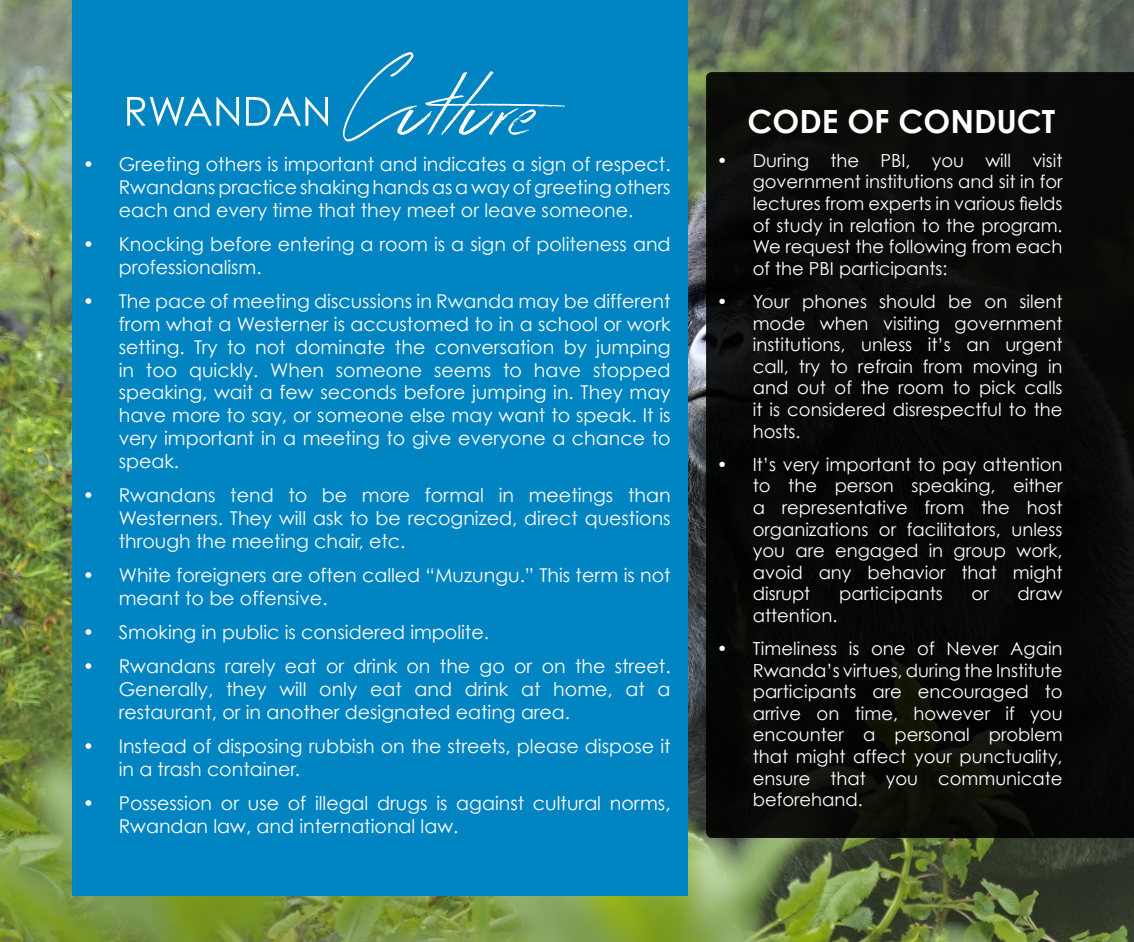
<style>
.page{position:relative;width:1134px;height:942px;background:#fff}
.page>*{position:absolute;margin:0;border:0;box-sizing:border-box;transform-origin:0 0}
.t1{font:700 32px "Century Gothic";color:#fff}
.t2{font:19px/22.8px "Century Gothic";color:#fff;text-align:justify}
.t3{font:18px/21.6px "Century Gothic";color:#fff;text-align:justify}
</style>
<div class="page">
<img style="left:0;top:0;width:1134px;height:941px">
<svg style="left:706px;top:72px;width:428px;height:765px;background:#080908"></svg>
<div style="left:72px;top:0;width:616px;height:895px;background:#0084c2"></div>
<svg style="left:127px;top:97px;width:201px;height:29px"></svg>
<svg style="left:343px;top:52px;width:222px;height:89px"></svg>
<p class="t2" style="left:119px;top:153px;width:553px;text-indent:-36px">• Greeting others is important and indicates a sign of respect.<br>Rwandans practice shaking hands as a way of greeting others each and every time that they meet or leave someone.</p>
<p class="t2" style="left:119px;top:232px;width:553px;text-indent:-36px">• Knocking before entering a room is a sign of politeness and professionalism.</p>
<p class="t2" style="left:119px;top:289px;width:553px;text-indent:-36px">• The pace of meeting discussions in Rwanda may be different from what a Westerner is accustomed to in a school or work setting. Try to not dominate the conversation by jumping in too quickly. When someone seems to have stopped speaking, wait a few seconds before jumping in. They may have more to say, or someone else may want to speak. It is very important in a meeting to give everyone a chance to speak.</p>
<p class="t2" style="left:119px;top:483px;width:553px;text-indent:-36px">• Rwandans tend to be more formal in meetings than Westerners. They will ask to be recognized, direct questions through the meeting chair, etc.</p>
<p class="t2" style="left:119px;top:563px;width:553px;text-indent:-36px">• White foreigners are often called “Muzungu.” This term is not meant to be offensive.</p>
<p class="t2" style="left:83px;top:620px;width:408px">• Smoking in public is considered impolite.</p>
<p class="t2" style="left:119px;top:654px;width:553px;text-indent:-36px">• Rwandans rarely eat or drink on the go or on the street.<br>Generally, they will only eat and drink at home, at a restaurant, or in another designated eating area.</p>
<p class="t2" style="left:119px;top:734px;width:553px;text-indent:-36px">• Instead of disposing rubbish on the streets, please dispose it in a trash container.</p>
<p class="t2" style="left:119px;top:791px;width:553px;text-indent:-36px">• Possession or use of illegal drugs is against cultural norms,<br>Rwandan law, and international law.</p>
<h1 class="t1" style="left:747px;top:101px;width:309px">CODE OF CONDUCT</h1>
<p class="t3" style="left:753px;top:149px;width:311px;text-indent:-36px">• During the PBI, you will visit government institutions and sit in for lectures from experts in various fields of study in relation to the program.<br>We request the following from each of the PBI participants:</p>
<p class="t3" style="left:753px;top:290px;width:311px;text-indent:-36px">• Your phones should be on silent mode when visiting government institutions, unless it’s an urgent call, try to refrain from moving in and out of the room to pick calls it is considered disrespectful to the hosts.</p>
<p class="t3" style="left:753px;top:453px;width:311px;text-indent:-36px">• It’s very important to pay attention to the person speaking, either a representative from the host organizations or facilitators, unless you are engaged in group work, avoid any behavior that might disrupt</p>
<p class="t3" style="left:839px;top:582px;width:105px">participants</p>
<p class="t3" style="left:971px;top:582px;width:19px">or</p>
<p class="t3" style="left:1017px;top:582px;width:46px">draw</p>
<p class="t3" style="left:753px;top:604px;width:86px">attention.</p>
<p class="t3" style="left:753px;top:637px;width:311px;text-indent:-36px">• Timeliness is one of Never Again Rwanda’s virtues, during the Institute participants are encouraged to arrive on time, however if you encounter a personal problem that might affect your punctuality, ensure that you communicate beforehand.</p>
</div>
